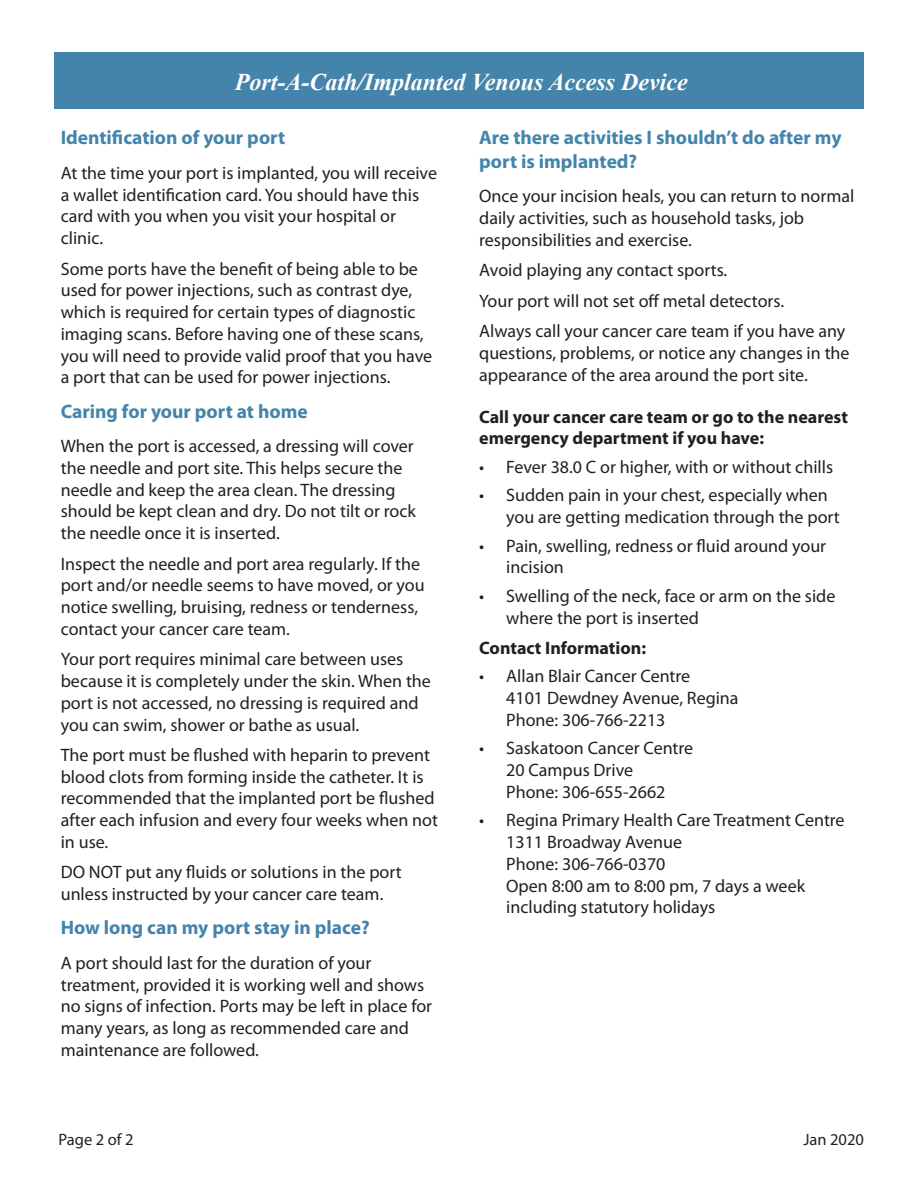
<style>
.page{position:relative;width:918px;height:1188px;background:#fff}
.page>*{position:absolute;margin:0;border:0;box-sizing:border-box;transform-origin:0 0}
.t1{font:italic 700 24px "Times New Roman";color:#fff}
.Subtitle{font:700 19.5px/23.4px "Myriad Pro";color:#4484ab}
.t2{font:18px/21.8px "Myriad Pro";color:#231f20}
.t3{font:700 18px/21.8px "Myriad Pro";color:#231f20}
.t4{font:16.5px "Myriad Pro";color:#231f20}
</style>
<div class="page">
<div style="left:54px;top:52px;width:810px;height:56px;background:#4484ab"></div>
<p class="t1" style="left:235px;top:65px;width:455px">Port-A-Cath/Implanted Venous Access Device</p>
<p class="Subtitle" style="left:61px;top:125px;width:226px">Identification of your port</p>
<p class="t2" style="left:61px;top:162px;width:378px">At the time your port is implanted, you will receive a wallet identification card. You should have this card with you when you visit your hospital or clinic.</p>
<p class="t2" style="left:61px;top:257px;width:373px">Some ports have the benefit of being able to be used for power injections, such as contrast dye, which is required for certain types of diagnostic imaging scans. Before having one of these scans, you will need to provide valid proof that you have a port that can be used for power injections.</p>
<p class="Subtitle" style="left:61px;top:399px;width:249px">Caring for your port at home</p>
<p class="t2" style="left:61px;top:435px;width:357px">When the port is accessed, a dressing will cover the needle and port site. This helps secure the needle and keep the area clean. The dressing should be kept clean and dry. Do not tilt or rock the needle once it is inserted.</p>
<p class="t2" style="left:61px;top:552px;width:366px">Inspect the needle and port area regularly. If the port and/or needle seems to have moved, or you notice swelling, bruising, redness or tenderness, contact your cancer care team.</p>
<p class="t2" style="left:61px;top:648px;width:372px">Your port requires minimal care between uses because it is completely under the skin. When the port is not accessed, no dressing is required and you can swim, shower or bathe as usual.</p>
<p class="t2" style="left:61px;top:744px;width:379px">The port must be flushed with heparin to prevent blood clots from forming inside the catheter. It is recommended that the implanted port be flushed after each infusion and every four weeks when not in use.</p>
<p class="t2" style="left:61px;top:861px;width:343px">DO NOT put any fluids or solutions in the port unless instructed by your cancer care team.</p>
<p class="Subtitle" style="left:61px;top:915px;width:310px">How long can my port stay in place?</p>
<p class="t2" style="left:61px;top:952px;width:373px">A port should last for the duration of your treatment, provided it is working well and shows no signs of infection. Ports may be left in place for many years, as long as recommended care and maintenance are followed.</p>
<p class="Subtitle" style="left:479px;top:125px;width:364px">Are there activities I shouldn’t do after my port is implanted?</p>
<p class="t2" style="left:479px;top:185px;width:377px">Once your incision heals, you can return to normal daily activities, such as household tasks, job responsibilities and exercise.</p>
<p class="t2" style="left:479px;top:259px;width:250px">Avoid playing any contact sports.</p>
<p class="t2" style="left:479px;top:289px;width:306px">Your port will not set off metal detectors.</p>
<p class="t2" style="left:479px;top:320px;width:372px">Always call your cancer care team if you have any questions, problems, or notice any changes in the appearance of the area around the port site.</p>
<p class="t3" style="left:479px;top:405px;width:370px">Call your cancer care team or go to the nearest emergency department if you have:</p>
<p class="t2" style="left:479px;top:456px;width:355px">• Fever 38.0 C or higher, with or without chills</p>
<p class="t2" style="left:506px;top:484px;width:335px;text-indent:-27px">• Sudden pain in your chest, especially when you are getting medication through the port</p>
<p class="t2" style="left:506px;top:534px;width:321px;text-indent:-27px">• Pain, swelling, redness or fluid around your incision</p>
<p class="t2" style="left:506px;top:585px;width:331px;text-indent:-27px">• Swelling of the neck, face or arm on the side where the port is inserted</p>
<p class="t3" style="left:479px;top:636px;width:168px">Contact Information:</p>
<p class="t2" style="left:479px;top:665px;width:213px">• Allan Blair Cancer Centre</p>
<p class="t2" style="left:506px;top:687px;width:234px">4101 Dewdney Avenue, Regina</p>
<p class="t2" style="left:506px;top:709px;width:161px">Phone: 306-766-2213</p>
<p class="t2" style="left:479px;top:737px;width:216px">• Saskatoon Cancer Centre</p>
<p class="t2" style="left:506px;top:759px;width:129px">20 Campus Drive</p>
<p class="t2" style="left:506px;top:781px;width:161px">Phone: 306-655-2662</p>
<p class="t2" style="left:479px;top:809px;width:367px">• Regina Primary Health Care Treatment Centre</p>
<p class="t2" style="left:506px;top:831px;width:177px">1311 Broadway Avenue</p>
<p class="t2" style="left:506px;top:853px;width:161px">Phone: 306-766-0370</p>
<p class="t2" style="left:506px;top:874px;width:300px">Open 8:00 am to 8:00 pm, 7 days a week including statutory holidays</p>
<p class="t4" style="left:58px;top:1129px;width:77px">Page 2 of 2</p>
<p class="t4" style="left:803px;top:1129px;width:62px">Jan 2020</p>
</div>
